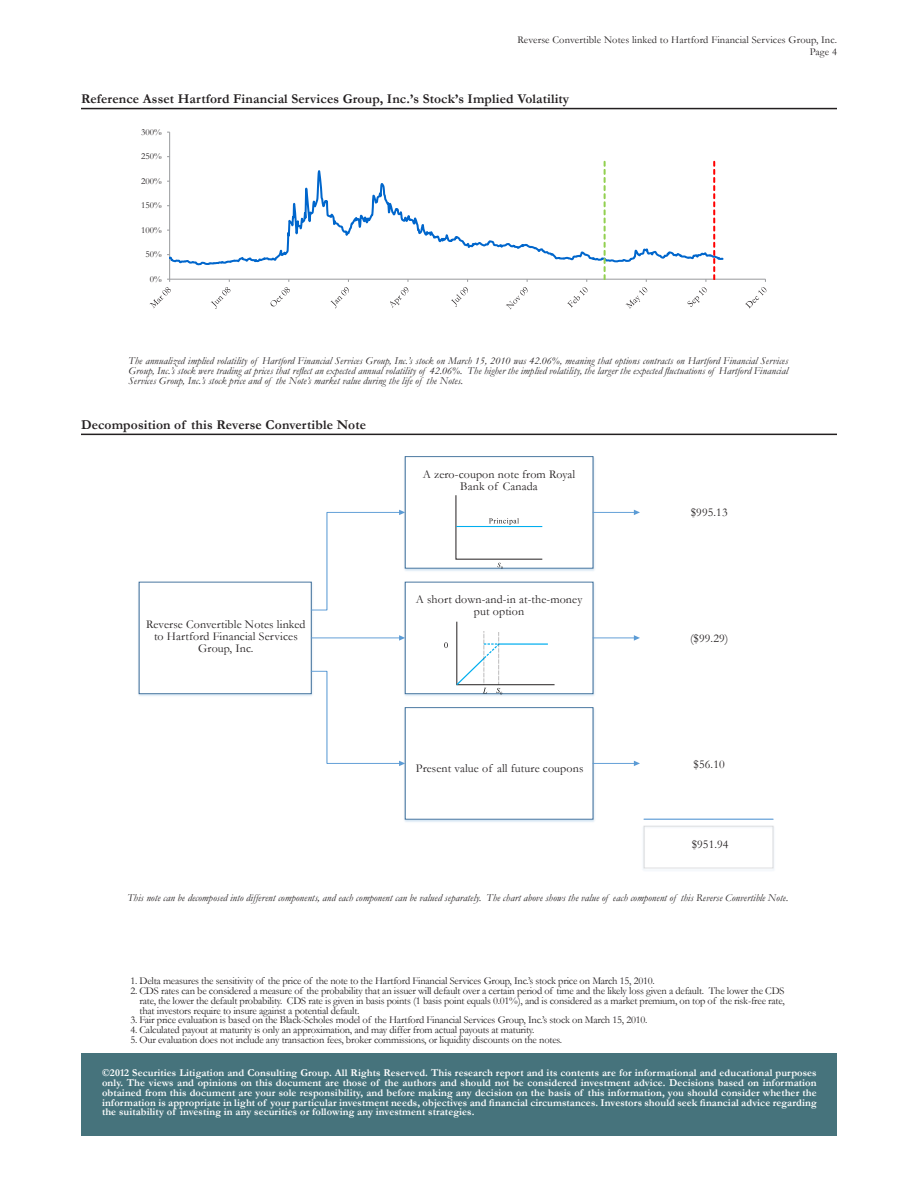
<style>
.page{position:relative;width:918px;height:1188px;background:#fff}
.page>*{position:absolute;margin:0;border:0;box-sizing:border-box;transform-origin:0 0}
.t1{font:700 13.5px "Garamond";letter-spacing:.01em;color:#231f20}
.t2{font:12px/12px "Garamond";letter-spacing:.01em;color:#231f20;text-align:center}
.t3{font:10.5px/9.8px "Garamond";letter-spacing:-.02em;color:#231f20;text-align:justify}
.t4{font:700 10.5px/9.8px "Garamond";letter-spacing:.01em;color:#fff;text-align:justify}
.t5{font:italic 10.5px/9.8px "Garamond";letter-spacing:.01em;color:#231f20;text-align:justify}
.t6{font:10.5px "Garamond";letter-spacing:.01em;color:#231f20}
.t7{font:9.3px "Garamond";color:#231f20}
</style>
<div class="page">
<hr style="left:81px;top:108px;width:756px;height:1px;background:#231f20">
<hr style="left:81px;top:434px;width:756px;height:1px;background:#231f20">
<hr style="left:169px;top:132px;width:1px;height:147px;background:#989a9d">
<hr style="left:170px;top:279px;width:595px;height:1px;background:#989a9d">
<svg style="left:170px;top:170px;width:554px;height:107px"></svg>
<svg style="left:604px;top:161px;width:2px;height:118px"></svg>
<svg style="left:713px;top:161px;width:2px;height:118px"></svg>
<svg style="left:150px;top:279px;width:21px;height:29px"></svg>
<svg style="left:211px;top:279px;width:19px;height:30px"></svg>
<svg style="left:271px;top:279px;width:19px;height:27px"></svg>
<svg style="left:330px;top:279px;width:19px;height:29px"></svg>
<svg style="left:390px;top:279px;width:19px;height:29px"></svg>
<svg style="left:451px;top:279px;width:17px;height:28px"></svg>
<svg style="left:506px;top:279px;width:22px;height:30px"></svg>
<svg style="left:567px;top:279px;width:21px;height:29px"></svg>
<svg style="left:626px;top:279px;width:21px;height:30px"></svg>
<svg style="left:688px;top:279px;width:19px;height:28px"></svg>
<svg style="left:745px;top:279px;width:21px;height:30px"></svg>
<div style="left:139px;top:582px;width:173px;height:112px;border:1px solid #41719c"></div>
<img style="left:404px;top:456px;width:194px;height:115px">
<div style="left:405px;top:457px;width:188px;height:111px;background:#fff"></div>
<div style="left:405px;top:456px;width:188px;height:112px;border:1px solid #41719c"></div>
<img style="left:404px;top:581px;width:194px;height:115px">
<div style="left:405px;top:582px;width:188px;height:112px;background:#fff"></div>
<div style="left:405px;top:582px;width:188px;height:112px;border:1px solid #41719c"></div>
<img style="left:404px;top:707px;width:192px;height:115px">
<div style="left:405px;top:708px;width:188px;height:111px;background:#fff"></div>
<div style="left:405px;top:707px;width:188px;height:113px;border:1px solid #41719c"></div>
<svg style="left:310px;top:510px;width:95px;height:101px"></svg>
<svg style="left:310px;top:671px;width:95px;height:95px"></svg>
<hr style="left:593px;top:763px;width:42px;height:1px;background:#5b9bd5">
<svg style="left:634px;top:761px;width:6px;height:5px"></svg>
<hr style="left:593px;top:638px;width:42px;height:1px;background:#5b9bd5">
<svg style="left:634px;top:635px;width:6px;height:6px"></svg>
<hr style="left:593px;top:512px;width:42px;height:1px;background:#5b9bd5">
<svg style="left:634px;top:510px;width:6px;height:5px"></svg>
<hr style="left:311px;top:638px;width:89px;height:1px;background:#5b9bd5">
<svg style="left:399px;top:635px;width:6px;height:6px"></svg>
<div style="left:644px;top:826px;width:129px;height:42px;border:1px solid #dbdcde"></div>
<hr style="left:644px;top:819px;width:129px;height:1px;background:#5b9bd5">
<div style="left:82px;top:1053px;width:755px;height:82px;background:#46737c"></div>
<svg style="left:455px;top:495px;width:88px;height:74px"></svg>
<svg style="left:444px;top:642px;width:4px;height:6px"></svg>
<svg style="left:455px;top:622px;width:100px;height:73px"></svg>
<p class="t6" style="left:518px;top:33px;width:321px">Reverse Convertible Notes linked to Hartford Financial Services Group, Inc.</p>
<p class="t1" style="left:81px;top:90px;width:490px">Reference Asset Hartford Financial Services Group, Inc.’s Stock’s Implied Volatility</p>
<p class="t7" style="left:141px;top:125px;width:22px">300%</p>
<p class="t7" style="left:141px;top:150px;width:22px">250%</p>
<p class="t7" style="left:141px;top:175px;width:22px">200%</p>
<p class="t7" style="left:141px;top:199px;width:22px">150%</p>
<p class="t7" style="left:141px;top:224px;width:22px">100%</p>
<p class="t7" style="left:145px;top:248px;width:18px">50%</p>
<p class="t7" style="left:150px;top:273px;width:13px">0%</p>
<p class="t3" style="left:810px;top:47px;width:29px">Page 4</p>
<p class="t5" style="left:129px;top:356px;width:661px">The annualized implied volatility of Hartford Financial Services Group, Inc.’s stock on March 15, 2010 was 42.06%, meaning that options contracts on Hartford Financial Services Group, Inc.’s stock were trading at prices that reflect an expected annual volatility of 42.06%. The higher the implied volatility, the larger the expected fluctuations of Hartford Financial Services Group, Inc.’s stock price and of the Note’s market value during the life of the Notes.</p>
<p class="t1" style="left:81px;top:416px;width:287px">Decomposition of this Reverse Convertible Note</p>
<p class="t2" style="left:423px;top:468px;width:154px">A zero-coupon note from Royal<br>Bank of Canada</p>
<p class="t2" style="left:691px;top:506px;width:38px">$995.13</p>
<p class="t2" style="left:146px;top:618px;width:161px">Reverse Convertible Notes linked to Hartford Financial Services<br>Group, Inc.</p>
<p class="t2" style="left:416px;top:593px;width:168px">A short down-and-in at-the-money put option</p>
<p class="t2" style="left:690px;top:632px;width:40px">($99.29)</p>
<p class="t2" style="left:416px;top:762px;width:169px">Present value of all future coupons</p>
<p class="t2" style="left:694px;top:758px;width:33px">$56.10</p>
<p class="t2" style="left:692px;top:838px;width:38px">$951.94</p>
<p class="t5" style="left:127px;top:892px;width:662px">This note can be decomposed into different components, and each component can be valued separately. The chart above shows the value of each component of this Reverse Convertible Note.</p>
<p class="t3" style="left:130px;top:976px;width:526px">1. Delta measures the sensitivity of the price of the note to the Hartford Financial Services Group, Inc.’s stock price on March 15, 2010.</p>
<p class="t3" style="left:139px;top:986px;width:647px;text-indent:-9px">2. CDS rates can be considered a measure of the probability that an issuer will default over a certain period of time and the likely loss given a default. The lower the CDS rate, the lower the default probability. CDS rate is given in basis points (1 basis point equals 0.01%), and is considered as a market premium, on top of the risk-free rate, that investors require to insure against a potential default.</p>
<p class="t3" style="left:130px;top:1015px;width:519px">3. Fair price evaluation is based on the Black-Scholes model of the Hartford Financial Services Group, Inc.’s stock on March 15, 2010.</p>
<p class="t3" style="left:130px;top:1025px;width:406px">4. Calculated payout at maturity is only an approximation, and may differ from actual payouts at maturity.</p>
<p class="t3" style="left:130px;top:1034px;width:433px">5. Our evaluation does not include any transaction fees, broker commissions, or liquidity discounts on the notes.</p>
<p class="t4" style="left:102px;top:1068px;width:716px">©2012 Securities Litigation and Consulting Group. All Rights Reserved. This research report and its contents are for informational and educational purposes only. The views and opinions on this document are those of the authors and should not be considered investment advice. Decisions based on information obtained from this document are your sole responsibility, and before making any decision on the basis of this information, you should consider whether the information is appropriate in light of your particular investment needs, objectives and financial circumstances. Investors should seek financial advice regarding the suitability of investing in any securities or following any investment strategies.</p>
</div>
